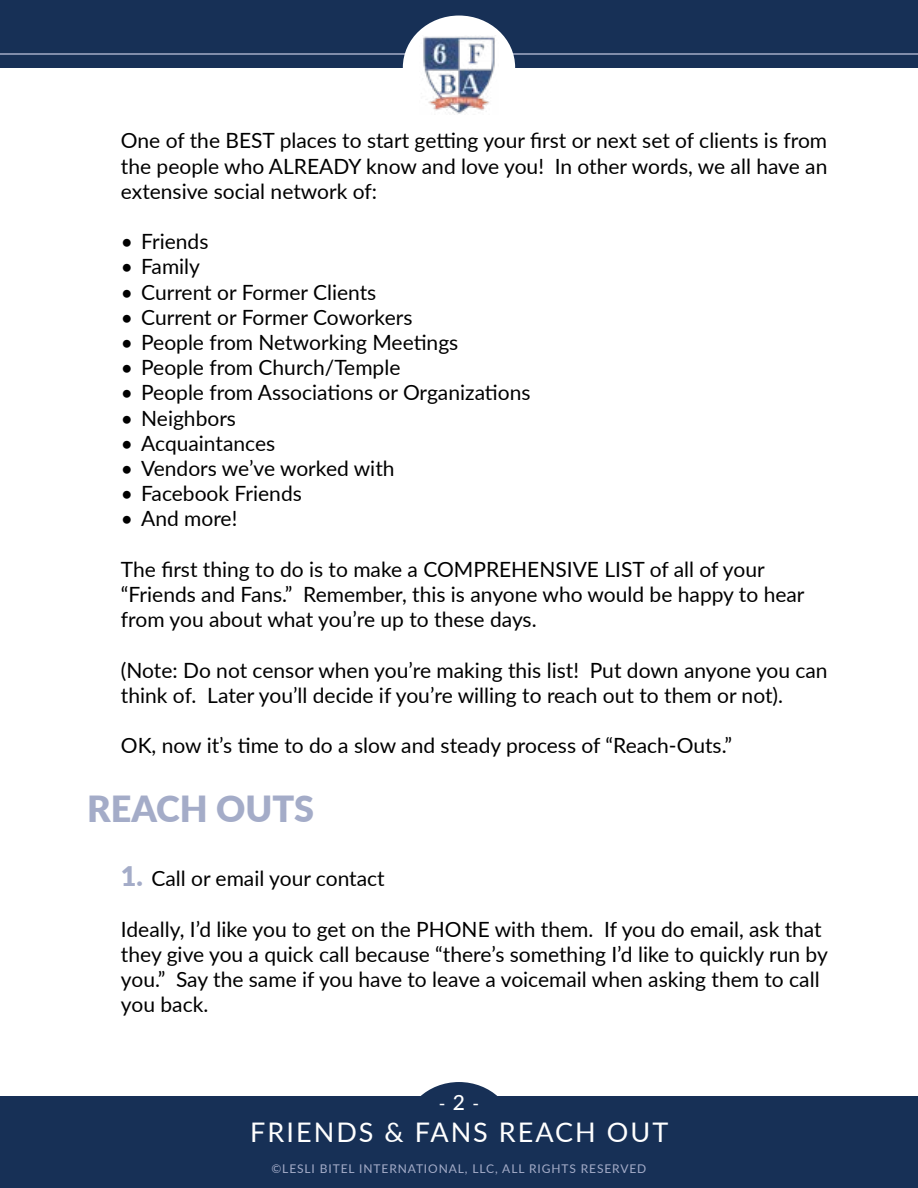
<style>
.page{position:relative;width:918px;height:1188px;background:#fff}
.page>*{position:absolute;margin:0;border:0;box-sizing:border-box;transform-origin:0 0}
.t1{font:900 36px "Lato";color:#a4acc8}
.t2{font:27px "Lato";letter-spacing:.075em;color:#fff}
.t3{font:21px/25.2px "Lato";color:#000}
.t4{font:18px "Lato";color:#fff}
.t5{font:12px "Lato";letter-spacing:.075em;color:#a4acc8}
.s1{font-weight:900;font-size:27px;color:#a4acc8}
.s2{font-weight:500;font-size:21px}
</style>
<div class="page">
<div style="left:0;top:1096px;width:918px;height:92px;background:#173056"></div>
<div style="left:0;top:0;width:918px;height:68px;background:#173056"></div>
<div style="left:403px;top:1082px;width:112px;height:104px;background:#173056;border-radius:50%"></div>
<hr style="left:0;top:53px;width:918px;height:2px;background:#a4acc8">
<div style="left:403px;top:16px;width:112px;height:103px;background:#fff;border-radius:50%"></div>
<img style="left:423px;top:36px;width:72px;height:78px">
<p class="t3" style="left:121px;top:127px;width:708px;text-align:justify">One of the BEST places to start getting your first or next set of clients is from the people who ALREADY know and love you! In other words, we all have an extensive social network of:</p>
<p class="t3" style="left:121px;top:228px;width:89px">• Friends</p>
<p class="t3" style="left:121px;top:253px;width:81px">• Family</p>
<p class="t3" style="left:121px;top:279px;width:257px">• Current or Former Clients</p>
<p class="t3" style="left:121px;top:304px;width:293px">• Current or Former Coworkers</p>
<p class="t3" style="left:121px;top:329px;width:339px">• People from Networking Meetings</p>
<p class="t3" style="left:121px;top:354px;width:281px">• People from Church/Temple</p>
<p class="t3" style="left:121px;top:379px;width:411px">• People from Associations or Organizations</p>
<p class="t3" style="left:121px;top:405px;width:117px">• Neighbors</p>
<p class="t3" style="left:121px;top:430px;width:156px">• Acquaintances</p>
<p class="t3" style="left:121px;top:455px;width:275px">• Vendors we’ve worked with</p>
<p class="t3" style="left:121px;top:480px;width:182px">• Facebook Friends</p>
<p class="t3" style="left:121px;top:505px;width:118px">• And more!</p>
<p class="t3" style="left:121px;top:556px;width:685px">The first thing to do is to make a COMPREHENSIVE LIST of all of your “Friends and Fans.” Remember, this is anyone who would be happy to hear from you about what you’re up to these days.</p>
<p class="t3" style="left:121px;top:657px;width:708px">(Note: Do not censor when you’re making this list! Put down anyone you can think of. Later you’ll decide if you’re willing to reach out to them or not).</p>
<p class="t3" style="left:121px;top:732px;width:613px">OK, now it’s time to do a slow and steady process of “Reach-Outs.”</p>
<h1 class="t1" style="left:87px;top:781px;width:229px">REACH OUTS</h1>
<p class="t3" style="left:121px;top:865px;width:265px"><span class="s1">1.</span> Call or email your contact</p>
<p class="t3" style="left:121px;top:916px;width:709px">Ideally, I’d like you to get on the PHONE with them. If you do email, ask that they give you a quick call because “there’s something I’d like to quickly run by you.” Say the same if you have to leave a voicemail when asking them to call you back.</p>
<p class="t4" style="left:439px;top:1090px;width:42px">- <span class="s2">2</span> -</p>
<p class="t2" style="left:250px;top:1113px;width:419px">FRIENDS &amp; FANS REACH OUT</p>
<p class="t5" style="left:271px;top:1160px;width:376px">©LESLI BITEL INTERNATIONAL, LLC, ALL RIGHTS RESERVED</p>
</div>
